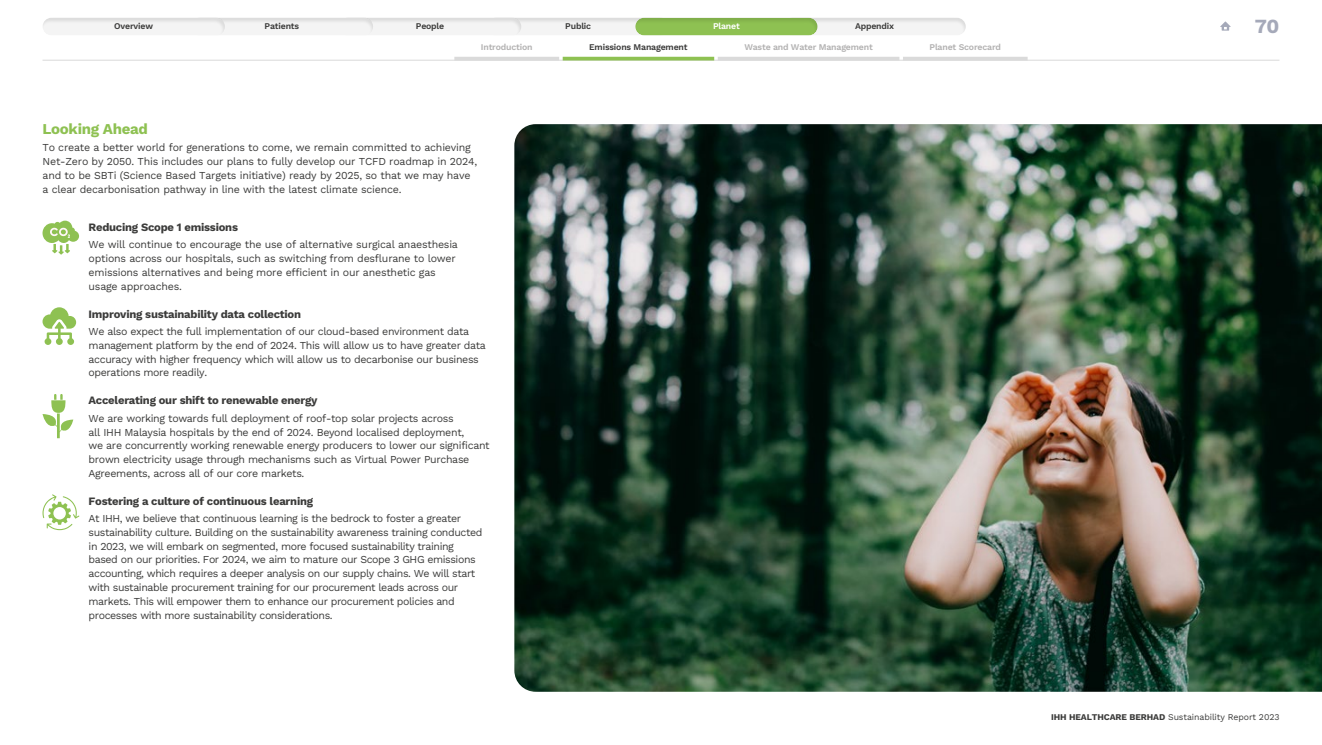
<style>
.page{position:relative;width:1322px;height:745px;background:#fff}
.page>*{position:absolute;margin:0;border:0;box-sizing:border-box;transform-origin:0 0}
.t1{font:700 20px "Work Sans";color:#a5a9b9}
.t2{font:700 15px "Work Sans";letter-spacing:-.02em;color:#8ec152}
.t3{font:700 11.25px "Work Sans";letter-spacing:-.02em;color:#3c3c3b}
.t4{font:10.62px/13.8px "Work Sans";letter-spacing:-.03em;color:#3c3c3b}
.t5{font:600 8.75px "Work Sans";letter-spacing:-.02em;color:#3c3c3b}
.t6{font:600 8.75px "Work Sans";letter-spacing:-.02em;color:#b3b2b2}
.t7{font:8.75px "Work Sans";letter-spacing:-.01em;color:#3c3c3b}
.t8{font:600 8.75px "Work Sans";letter-spacing:-.02em;color:#fff}
.s1{font-weight:700}
</style>
<div class="page">
<svg style="left:43px;top:220px;width:36px;height:34px"></svg>
<svg style="left:43px;top:307px;width:33px;height:38px"></svg>
<svg style="left:43px;top:394px;width:30px;height:44px"></svg>
<svg style="left:43px;top:494px;width:36px;height:36px"></svg>
<img style="left:514px;top:124px;width:808px;height:567px">
<div style="left:772px;top:10px;width:205px;height:28px;background:#000;opacity:.1"></div>
<div style="left:476px;top:10px;width:205px;height:28px;background:#000;opacity:.1"></div>
<div style="left:328px;top:10px;width:205px;height:28px;background:#000;opacity:.1"></div>
<div style="left:180px;top:10px;width:205px;height:28px;background:#000;opacity:.1"></div>
<svg style="left:1220px;top:21px;width:11px;height:10px"></svg>
<div style="left:32px;top:10px;width:205px;height:28px;background:#000;opacity:.1"></div>
<div style="left:625px;top:10px;width:204px;height:28px;background:#000;opacity:.1"></div>
<hr style="left:43px;top:60px;width:1236px;height:1px;background:#dadada">
<hr style="left:718px;top:57px;width:181px;height:3px;background:#dadada">
<hr style="left:903px;top:57px;width:124px;height:3px;background:#dadada">
<hr style="left:454px;top:57px;width:105px;height:3px;background:#dadada">
<hr style="left:563px;top:57px;width:151px;height:3px;background:#8ec152">
<p class="t5" style="left:114px;top:20px;width:40px">Overview</p>
<p class="t5" style="left:265px;top:20px;width:36px">Patients</p>
<p class="t8" style="left:713px;top:20px;width:28px">Planet</p>
<h1 class="t1" style="left:1254px;top:11px;width:26px">70</h1>
<p class="t6" style="left:481px;top:40px;width:53px">Introduction</p>
<p class="t5" style="left:589px;top:40px;width:100px">Emissions Management</p>
<p class="t6" style="left:744px;top:40px;width:130px">Waste and Water Management</p>
<p class="t6" style="left:929px;top:40px;width:73px">Planet Scorecard</p>
<p class="t5" style="left:416px;top:20px;width:30px">People</p>
<p class="t5" style="left:565px;top:20px;width:27px">Public</p>
<p class="t5" style="left:855px;top:20px;width:41px">Appendix</p>
<h2 class="t2" style="left:43px;top:117px;width:107px">Looking Ahead</h2>
<p class="t4" style="left:43px;top:140px;width:436px">To create a better world for generations to come, we remain committed to achieving Net-Zero by 2050. This includes our plans to fully develop our TCFD roadmap in 2024, and to be SBTi (Science Based Targets initiative) ready by 2025, so that we may have a clear decarbonisation pathway in line with the latest climate science.</p>
<p class="t3" style="left:89px;top:218px;width:151px">Reducing Scope 1 emissions</p>
<p class="t4" style="left:89px;top:237px;width:371px">We will continue to encourage the use of alternative surgical anaesthesia options across our hospitals, such as switching from desflurane to lower emissions alternatives and being more efficient in our anesthetic gas usage approaches.</p>
<p class="t3" style="left:89px;top:305px;width:214px">Improving sustainability data collection</p>
<p class="t4" style="left:89px;top:324px;width:399px">We also expect the full implementation of our cloud-based environment data management platform by the end of 2024. This will allow us to have greater data accuracy with higher frequency which will allow us to decarbonise our business operations more readily.</p>
<p class="t3" style="left:89px;top:392px;width:230px">Accelerating our shift to renewable energy</p>
<p class="t4" style="left:89px;top:410px;width:403px">We are working towards full deployment of roof-top solar projects across<br>all IHH Malaysia hospitals by the end of 2024. Beyond localised deployment,<br>we are concurrently working renewable energy producers to lower our significant brown electricity usage through mechanisms such as Virtual Power Purchase Agreements, across all of our core markets.</p>
<p class="t3" style="left:89px;top:492px;width:226px">Fostering a culture of continuous learning</p>
<p class="t4" style="left:89px;top:511px;width:395px">At IHH, we believe that continuous learning is the bedrock to foster a greater sustainability culture. Building on the sustainability awareness training conducted in 2023, we will embark on segmented, more focused sustainability training based on our priorities. For 2024, we aim to mature our Scope 3 GHG emissions accounting, which requires a deeper analysis on our supply chains. We will start with sustainable procurement training for our procurement leads across our markets. This will empower them to enhance our procurement policies and processes with more sustainability considerations.</p>
<p class="t7" style="left:1051px;top:710px;width:230px"><span class="s1">IHH HEALTHCARE BERHAD</span> Sustainability Report 2023</p>
</div>
